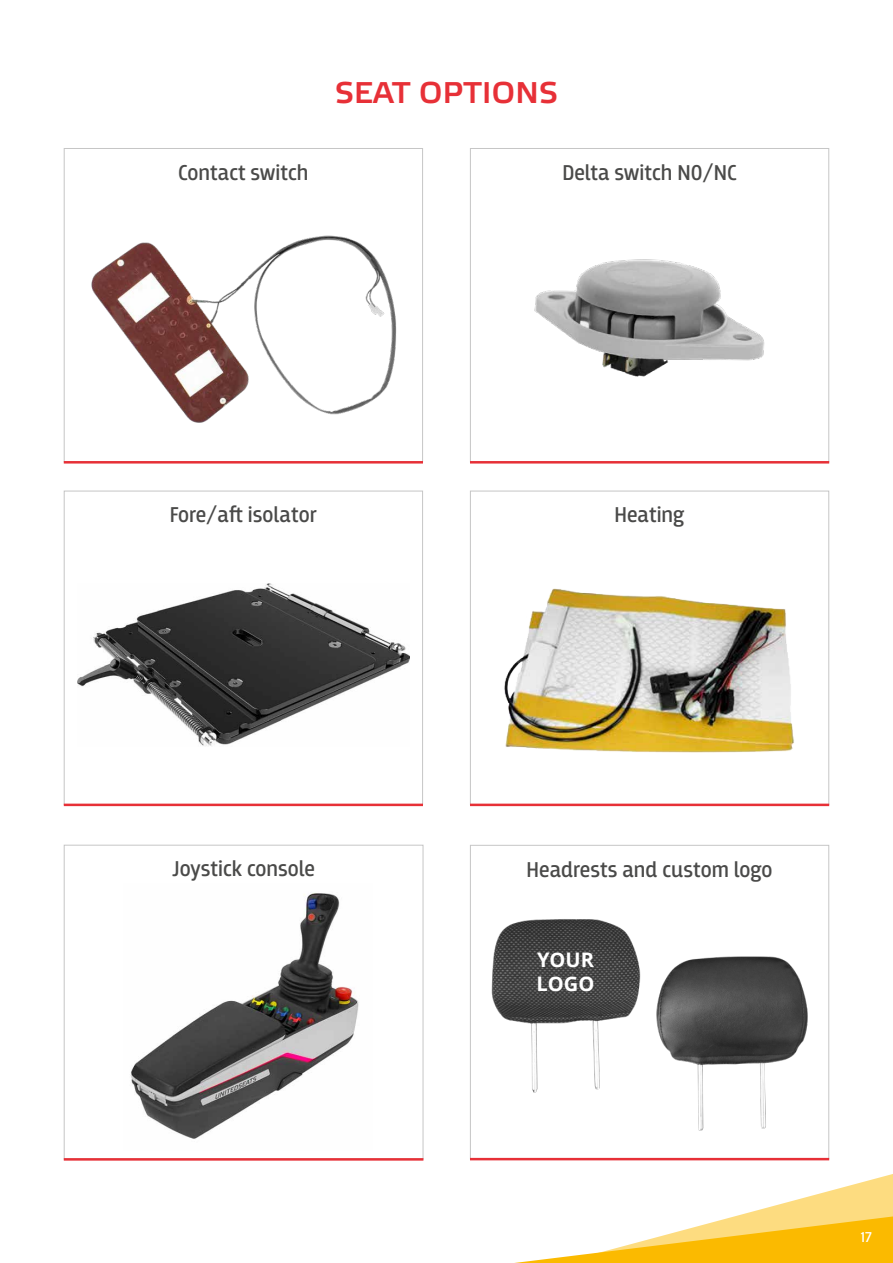
<style>
.page{position:relative;width:893px;height:1263px;background:#fff}
.page>*{position:absolute;margin:0;border:0;box-sizing:border-box;transform-origin:0 0}
.t1{font:700 30px "Elektra Light Pro";letter-spacing:.01em;color:#e73037}
.t2{font:22.5px "Breakers";color:#4a4a49}
.t3{font:700 20.1px/24.2px "Open Sans";color:#fff}
.t4{font:15px "Breakers";color:#fff}
</style>
<div class="page">
<svg style="left:528px;top:1063px;width:365px;height:200px"></svg>
<div style="left:64px;top:491px;width:359px;height:314px;background:#fff;border:1px solid #c6c6c6"></div>
<div style="left:64px;top:148px;width:359px;height:314px;background:#fff;border:1px solid #c6c6c6"></div>
<div style="left:470px;top:148px;width:359px;height:314px;background:#fff;border:1px solid #c6c6c6"></div>
<div style="left:470px;top:491px;width:359px;height:314px;background:#fff;border:1px solid #c6c6c6"></div>
<div style="left:64px;top:845px;width:359px;height:314px;background:#fff;border:1px solid #c6c6c6"></div>
<div style="left:470px;top:845px;width:359px;height:314px;background:#fff;border:1px solid #c6c6c6"></div>
<hr style="left:64px;top:461px;width:359px;height:2px;background:#e73037">
<hr style="left:64px;top:804px;width:359px;height:2px;background:#e73037">
<hr style="left:64px;top:1158px;width:359px;height:2px;background:#e73037">
<hr style="left:470px;top:1158px;width:359px;height:2px;background:#e73037">
<hr style="left:470px;top:804px;width:359px;height:2px;background:#e73037">
<hr style="left:470px;top:461px;width:359px;height:2px;background:#e73037">
<img style="left:91px;top:235px;width:306px;height:188px">
<img style="left:534px;top:259px;width:231px;height:118px">
<img style="left:491px;top:919px;width:146px;height:174px">
<img style="left:637px;top:956px;width:171px;height:175px">
<img style="left:130px;top:893px;width:229px;height:246px">
<img style="left:77px;top:584px;width:333px;height:162px">
<img style="left:504px;top:588px;width:290px;height:165px">
<h1 class="t1" style="left:335px;top:76px;width:224px">SEAT OPTIONS</h1>
<p class="t2" style="left:178px;top:159px;width:132px">Contact switch</p>
<p class="t2" style="left:562px;top:159px;width:176px">Delta switch NO/NC</p>
<p class="t2" style="left:170px;top:502px;width:149px">Fore/aft isolator</p>
<p class="t2" style="left:614px;top:502px;width:72px">Heating</p>
<p class="t2" style="left:172px;top:856px;width:144px">Joystick console</p>
<p class="t2" style="left:527px;top:857px;width:247px">Headrests and custom logo</p>
<p class="t3" style="left:537px;top:947px;width:59px">YOUR<br>LOGO</p>
<p class="t4" style="left:861px;top:1228px;width:12px">17</p>
</div>
